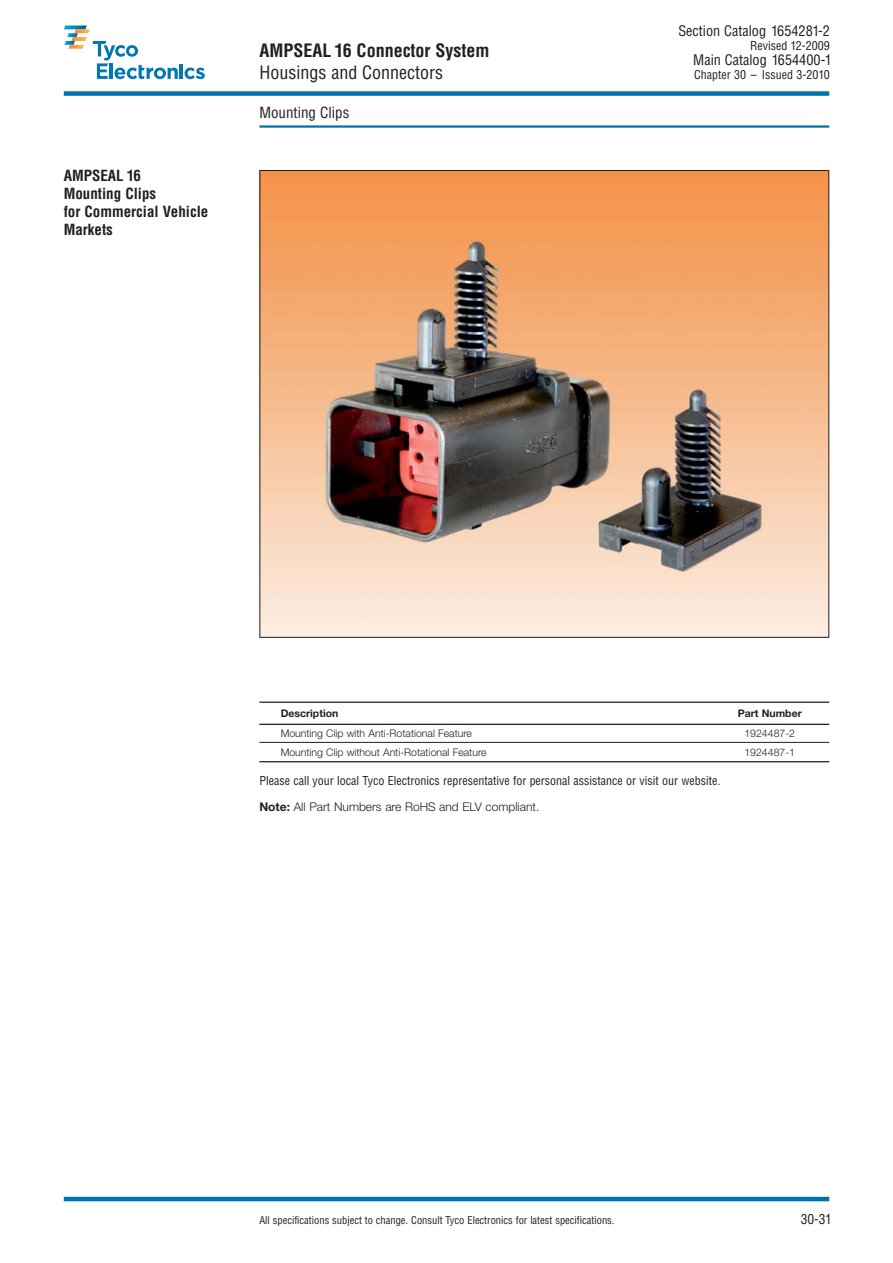
<style>
.page{position:relative;width:893px;height:1263px;background:#fff}
.page>*{position:absolute;margin:0;border:0;box-sizing:border-box;transform-origin:0 0}
.t1{font:700 condensed 18px "Helvetica";color:#231f20}
.t2{font:condensed 18px "Helvetica";color:#231f20}
.t3{font:700 condensed 15px/18px "Helvetica";color:#231f20}
.t4{font:condensed 15px "Helvetica";color:#231f20}
.t5{font:condensed 14.25px "Helvetica";color:#231f20}
.t6{font:condensed 13.5px "Helvetica";color:#231f20}
.t7{font:condensed 12px "Helvetica";color:#231f20}
.t8{font:300 12px "Helvetica Neue";color:#231f20}
.t9{font:300 10.5px "Helvetica Neue";color:#231f20}
.t10{font:condensed 10.5px "Helvetica";color:#231f20}
.t11{font:700 10.5px "Helvetica Neue";color:#231f20}
.s1{color:#fff}
.s2{font-weight:700}
</style>
<div class="page">
<hr style="left:259px;top:125px;width:570px;height:3px;background:#0072ae">
<div style="left:64px;top:91px;width:765px;height:5px;background:#0072ae"></div>
<svg style="left:64px;top:26px;width:141px;height:53px"></svg>
<hr style="left:64px;top:1197px;width:765px;height:4px;background:#0072ae">
<img style="left:261px;top:172px;width:566px;height:464px">
<hr style="left:259px;top:702px;width:570px;height:1px;background:#231f20">
<hr style="left:259px;top:724px;width:570px;height:1px;background:#231f20">
<hr style="left:259px;top:742px;width:570px;height:1px;background:#231f20">
<hr style="left:259px;top:761px;width:570px;height:1px;background:#231f20">
<p class="t3" style="left:64px;top:168px;width:146px">AMPSEAL 16<br>Mounting Clips<br>for Commercial Vehicle<br>Markets</p>
<h1 class="t1" style="left:259px;top:43px;width:232px">AMPSEAL 16 Connector System</h1>
<h1 class="t2" style="left:259px;top:65px;width:185px">Housings and Connectors</h1>
<p class="t4" style="left:259px;top:106px;width:91px">Mounting Clips</p>
<p class="t5" style="left:678px;top:26px;width:155px">Section Catalog 1654281-2<span class="s1">.</span></p>
<p class="t7" style="left:750px;top:41px;width:83px">Revised 12-2009<span class="s1">.</span></p>
<p class="t5" style="left:693px;top:55px;width:140px">Main Catalog 1654400-1</p>
<p class="t7" style="left:694px;top:70px;width:139px">Chapter 30 – Issued 3-2010<span class="s1">.</span></p>
<p class="t11" style="left:281px;top:709px;width:59px">Description</p>
<p class="t11" style="left:738px;top:709px;width:66px">Part Number</p>
<p class="t9" style="left:281px;top:729px;width:193px">Mounting Clip with Anti-Rotational Feature</p>
<p class="t9" style="left:744px;top:729px;width:52px">1924487-2</p>
<p class="t9" style="left:281px;top:748px;width:207px">Mounting Clip without Anti-Rotational Feature</p>
<p class="t9" style="left:744px;top:748px;width:52px">1924487-1</p>
<p class="t7" style="left:259px;top:776px;width:462px">Please call your local Tyco Electronics representative for personal assistance or visit our website.</p>
<p class="t8" style="left:259px;top:803px;width:281px"><span class="s2">Note:</span> All Part Numbers are RoHS and ELV compliant.</p>
<p class="t10" style="left:259px;top:1216px;width:357px">All specifications subject to change. Consult Tyco Electronics for latest specifications.</p>
<p class="t6" style="left:801px;top:1214px;width:33px">30-31</p>
</div>
